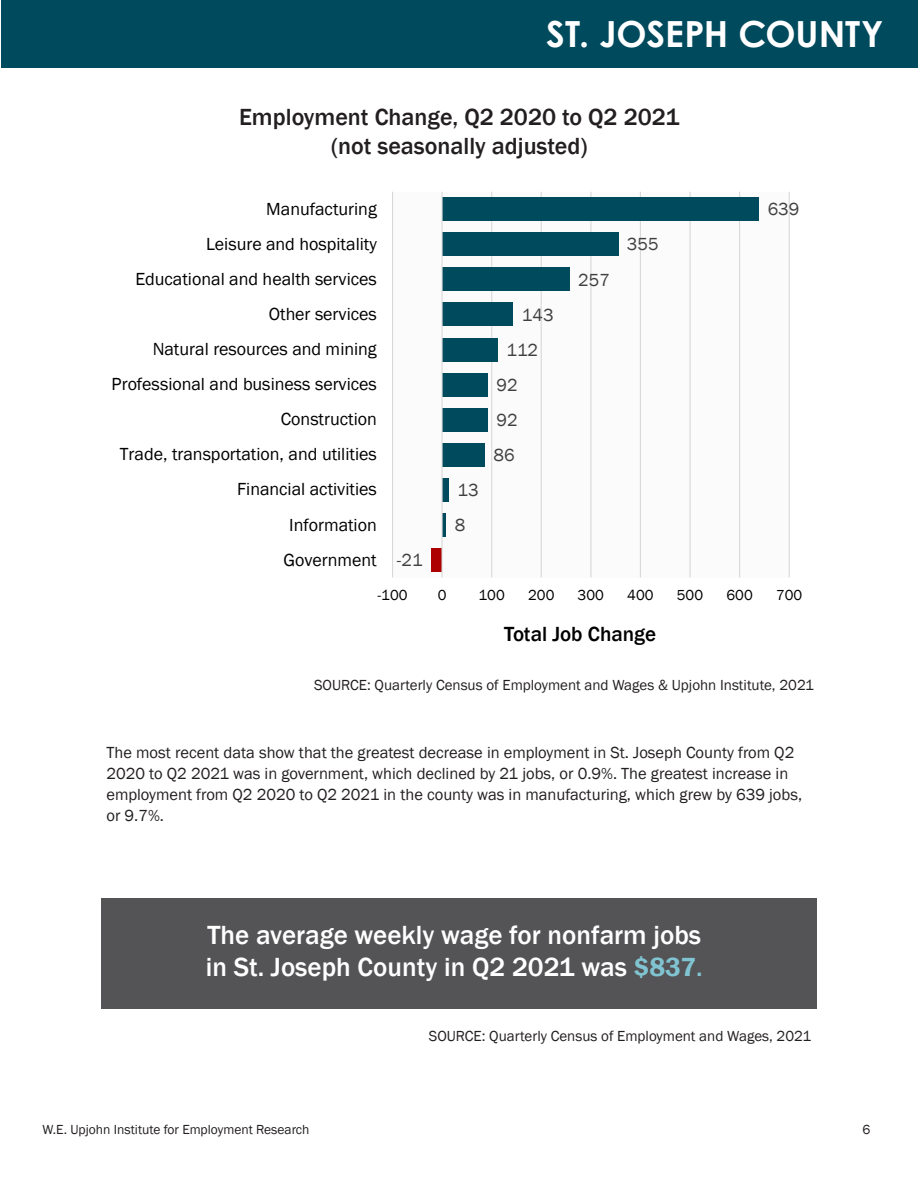
<style>
.page{position:relative;width:918px;height:1188px;background:#fff}
.page>*{position:absolute;margin:0;border:0;box-sizing:border-box;transform-origin:0 0}
.t1{font:700 36px "Century Gothic";color:#fff}
.t2{font:500 27px "Franklin Gothic";color:#fff}
.t3{font:500 24px "Franklin Gothic";color:#231f20}
.t4{font:500 21px "Franklin Gothic";color:#000}
.t5{font:18px "Franklin Gothic";color:#000}
.t6{font:18px "Franklin Gothic";letter-spacing:.005em;color:#404040}
.Paragraph_Style_1{font:16.5px/21px "Franklin Gothic";color:#231f20}
.Paragraph_Style_1-2{font:15px "Franklin Gothic";color:#231f20}
.t7{font:15px "Franklin Gothic";letter-spacing:.005em;color:#000}
.t8{font:13.5px "Franklin Gothic";color:#231f20}
.s1{font-weight:600;color:#80c4d2}
.s2{color:#80c4d2}
</style>
<div class="page">
<div style="left:2px;top:0;width:916px;height:68px;background:#004a5e"></div>
<div style="left:101px;top:898px;width:716px;height:110px;background:#545355"></div>
<div style="left:393px;top:192px;width:396px;height:385px;background:#fbfbfb"></div>
<hr style="left:392px;top:192px;width:1px;height:385px;background:#d9d9d9">
<hr style="left:491px;top:192px;width:1px;height:385px;background:#d9d9d9">
<hr style="left:541px;top:192px;width:1px;height:385px;background:#d9d9d9">
<hr style="left:590px;top:192px;width:1px;height:385px;background:#d9d9d9">
<hr style="left:640px;top:192px;width:1px;height:385px;background:#d9d9d9">
<hr style="left:690px;top:192px;width:1px;height:385px;background:#d9d9d9">
<hr style="left:739px;top:192px;width:1px;height:385px;background:#d9d9d9">
<hr style="left:789px;top:192px;width:1px;height:385px;background:#d9d9d9">
<div style="left:432px;top:548px;width:10px;height:24px;background:#ad0001"></div>
<hr style="left:442px;top:513px;width:4px;height:24px;background:#004a5e">
<div style="left:442px;top:478px;width:7px;height:23px;background:#004a5e"></div>
<div style="left:442px;top:443px;width:43px;height:23px;background:#004a5e"></div>
<div style="left:442px;top:408px;width:46px;height:23px;background:#004a5e"></div>
<div style="left:442px;top:373px;width:46px;height:23px;background:#004a5e"></div>
<div style="left:442px;top:338px;width:56px;height:23px;background:#004a5e"></div>
<div style="left:442px;top:303px;width:71px;height:23px;background:#004a5e"></div>
<div style="left:442px;top:268px;width:127px;height:23px;background:#004a5e"></div>
<div style="left:442px;top:233px;width:176px;height:23px;background:#004a5e"></div>
<div style="left:442px;top:197px;width:317px;height:24px;background:#004a5e"></div>
<hr style="left:441px;top:192px;width:2px;height:385px;background:#d9d9d9">
<p class="t1" style="left:546px;top:6px;width:339px">ST. JOSEPH COUNTY</p>
<p class="t3" style="left:239px;top:102px;width:442px">Employment Change, Q2 2020 to Q2 2021</p>
<p class="t3" style="left:331px;top:131px;width:258px">(not seasonally adjusted)</p>
<p class="t5" style="left:266px;top:198px;width:112px">Manufacturing</p>
<p class="t5" style="left:206px;top:233px;width:172px">Leisure and hospitality</p>
<p class="t6" style="left:627px;top:233px;width:33px">355</p>
<p class="t5" style="left:135px;top:268px;width:243px">Educational and health services</p>
<p class="t6" style="left:578px;top:268px;width:33px">257</p>
<p class="t5" style="left:269px;top:303px;width:110px">Other services</p>
<p class="t6" style="left:522px;top:303px;width:33px">143</p>
<p class="t5" style="left:153px;top:338px;width:226px">Natural resources and mining</p>
<p class="t6" style="left:506px;top:339px;width:33px">112</p>
<p class="t5" style="left:112px;top:373px;width:267px">Professional and business services</p>
<p class="t6" style="left:497px;top:374px;width:23px">92</p>
<p class="t5" style="left:281px;top:408px;width:97px">Construction</p>
<p class="t6" style="left:497px;top:409px;width:23px">92</p>
<p class="t5" style="left:120px;top:443px;width:258px">Trade, transportation, and utilities</p>
<p class="t6" style="left:494px;top:444px;width:23px">86</p>
<p class="t5" style="left:237px;top:478px;width:141px">Financial activities</p>
<p class="t6" style="left:457px;top:479px;width:23px">13</p>
<p class="t5" style="left:289px;top:513px;width:89px">Information</p>
<p class="t6" style="left:455px;top:514px;width:12px">8</p>
<p class="t5" style="left:284px;top:548px;width:95px">Government</p>
<p class="t6" style="left:397px;top:549px;width:27px">-21</p>
<p class="t6" style="left:768px;top:198px;width:33px">639</p>
<p class="t7" style="left:377px;top:586px;width:32px">-100</p>
<p class="t7" style="left:438px;top:586px;width:10px">0</p>
<p class="t7" style="left:478px;top:586px;width:28px">100</p>
<p class="t7" style="left:528px;top:586px;width:28px">200</p>
<p class="t7" style="left:578px;top:586px;width:28px">300</p>
<p class="t7" style="left:627px;top:586px;width:28px">400</p>
<p class="t7" style="left:677px;top:586px;width:28px">500</p>
<p class="t7" style="left:726px;top:586px;width:28px">600</p>
<p class="t7" style="left:776px;top:586px;width:28px">700</p>
<p class="t4" style="left:504px;top:621px;width:154px">Total Job Change</p>
<p class="Paragraph_Style_1-2" style="left:314px;top:675px;width:502px">SOURCE: Quarterly Census of Employment and Wages &amp; Upjohn Institute, 2021</p>
<p class="Paragraph_Style_1" style="left:106px;top:743px;width:697px">The most recent data show that the greatest decrease in employment in St. Joseph County from Q2<br>2020 to Q2 2021 was in government, which declined by 21 jobs, or 0.9%. The greatest increase in employment from Q2 2020 to Q2 2021 in the county was in manufacturing, which grew by 639 jobs, or 9.7%.</p>
<p class="t2" style="left:207px;top:918px;width:495px">The average weekly wage for nonfarm jobs</p>
<p class="t2" style="left:206px;top:950px;width:499px">in St. Joseph County in Q2 2021 was <span class="s1">$837</span><span class="s2">.</span></p>
<p class="Paragraph_Style_1-2" style="left:429px;top:1026px;width:384px">SOURCE: Quarterly Census of Employment and Wages, 2021</p>
<p class="t8" style="left:42px;top:1122px;width:269px">W.E. Upjohn Institute for Employment Research</p>
<p class="t8" style="left:862px;top:1122px;width:9px">6</p>
</div>
